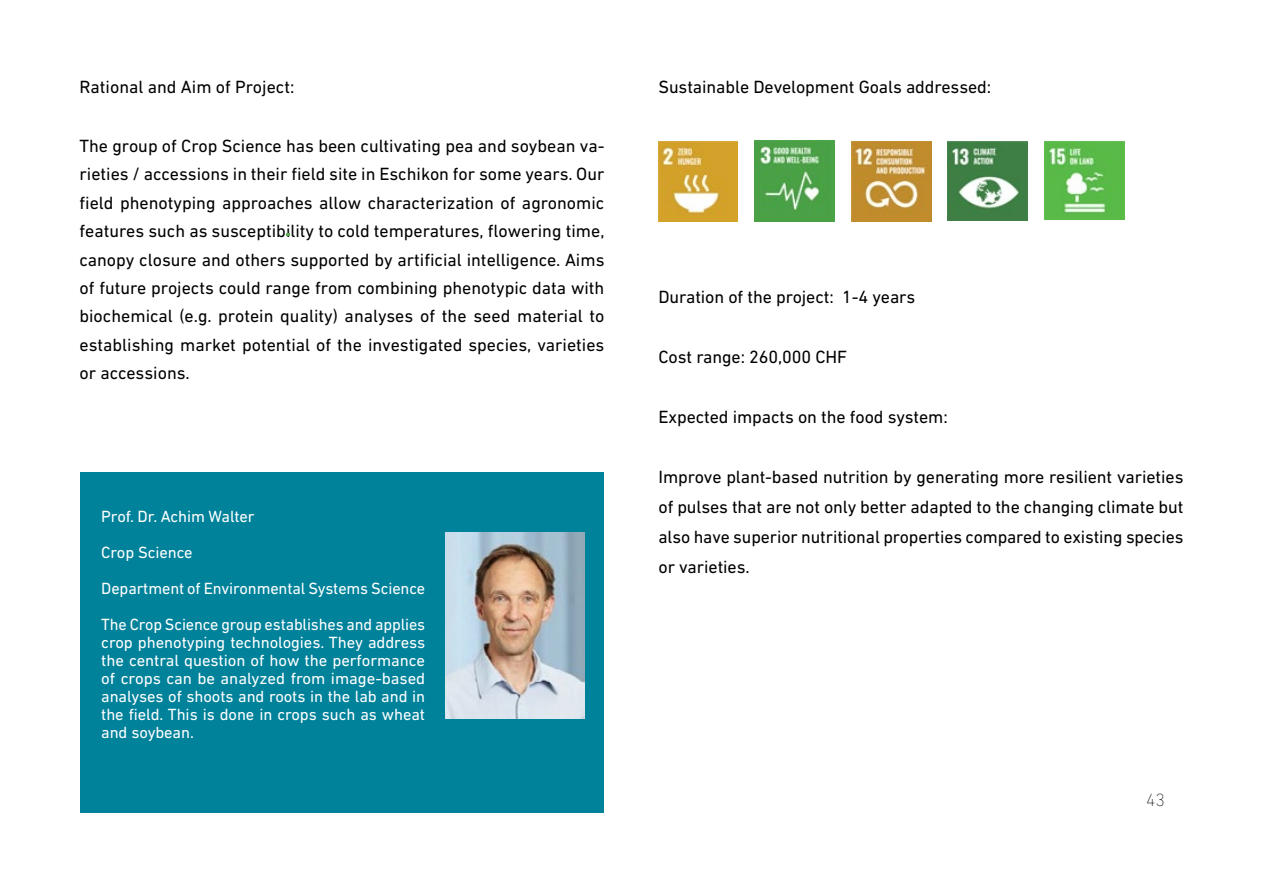
<style>
.page{position:relative;width:1263px;height:893px;background:#fff}
.page>*{position:absolute;margin:0;border:0;box-sizing:border-box;transform-origin:0 0}
.t1{font:18px/28.5px "DIN Next W1 G";letter-spacing:-.005em;color:#000;text-align:justify}
.t2{font:200 18px "DIN Next W1 G";color:#000}
.t3{font:16.5px/18px "DIN Next W1 G";letter-spacing:-.005em;color:#fff}
</style>
<div class="page">
<div style="left:80px;top:472px;width:524px;height:341px;background:#00829b"></div>
<img style="left:851px;top:141px;width:80px;height:80px">
<img style="left:658px;top:141px;width:80px;height:80px">
<img style="left:755px;top:141px;width:79px;height:81px">
<img style="left:948px;top:142px;width:79px;height:79px">
<img style="left:1044px;top:141px;width:81px;height:78px">
<img style="left:445px;top:532px;width:140px;height:186px">
<p class="t1" style="left:80px;top:72px;width:216px">Rational and Aim of Project:</p>
<p class="t1" style="left:80px;top:131px;width:526px">The group of Crop Science has been cultivating pea and soybean va&shy;rieties / accessions in their field site in Eschikon for some years. Our field phenotyping approaches allow characterization of agronomic features such as susceptibility to cold temperatures, flowering time, canopy closure and others supported by artificial intelligence. Aims of future projects could range from combining phenotypic data with biochemical (e.g. protein quality) analyses of the seed material to establishing market potential of the investigated species, varieties or accessions.</p>
<p class="t3" style="left:101px;top:498px;width:325px;line-height:36px">Prof. Dr. Achim Walter<br>Crop Science<br>Department of Environmental Systems Science<br>The Crop Science group establishes and applies</p>
<p class="t3" style="left:101px;top:633px;width:326px;text-align:justify">crop phenotyping technologies. They address the central question of how the performance of crops can be analyzed from image-based analyses of shoots and roots in the lab and in the field. This is done in crops such as wheat and soybean.</p>
<p class="t1" style="left:658px;top:72px;width:334px">Sustainable Development Goals addressed:</p>
<p class="t1" style="left:658px;top:282px;width:258px">Duration of the project: 1-4 years</p>
<p class="t1" style="left:658px;top:342px;width:190px">Cost range: 260,000 CHF</p>
<p class="t1" style="left:658px;top:402px;width:291px">Expected impacts on the food system:</p>
<p class="t1" style="left:658px;top:462px;width:526px;line-height:30px">Improve plant-based nutrition by generating more resilient varieties of pulses that are not only better adapted to the changing climate but also have superior nutritional properties compared to existing species or varieties.</p>
<p class="t2" style="left:1146px;top:789px;width:20px">43</p>
</div>
